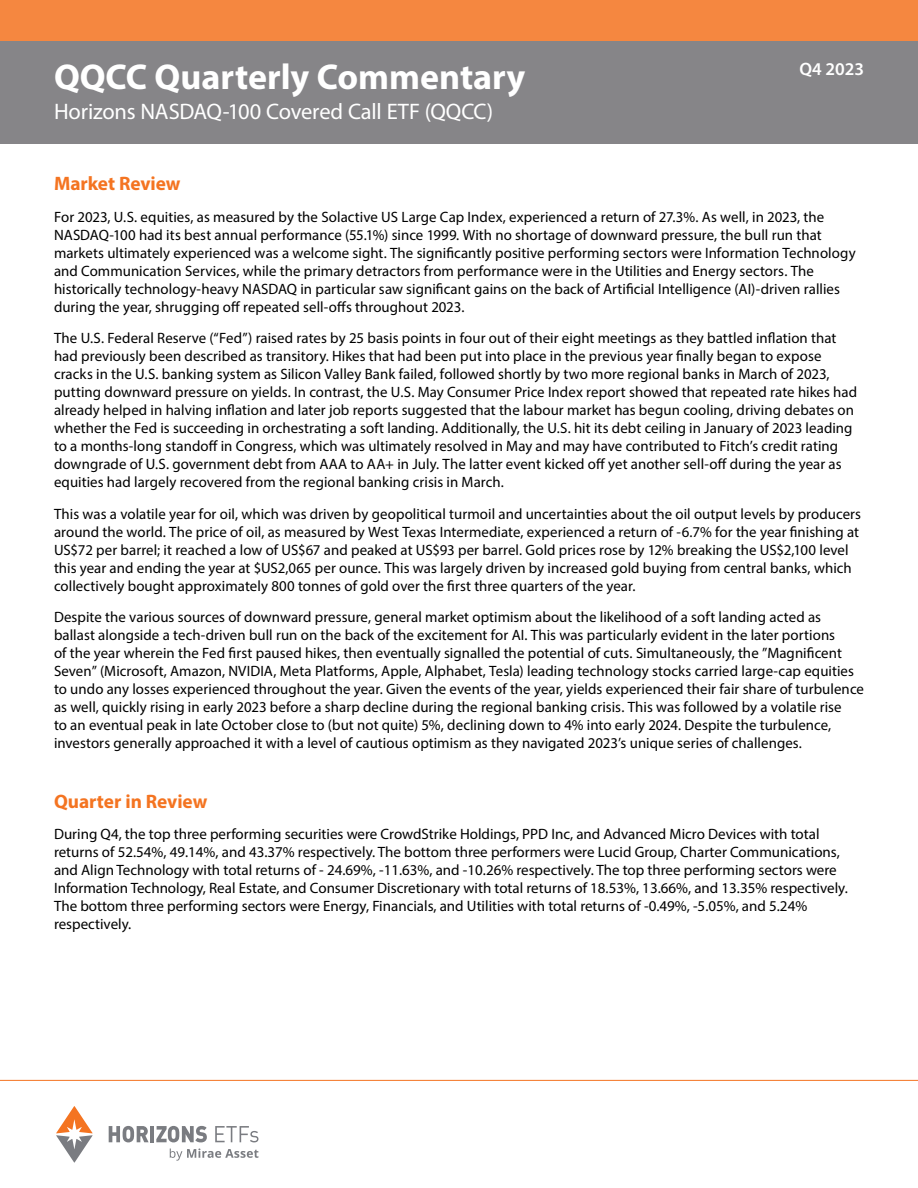
<style>
.page{position:relative;width:918px;height:1188px;background:#fff}
.page>*{position:absolute;margin:0;border:0;box-sizing:border-box;transform-origin:0 0}
.t1{font:700 36px "Myriad Pro";color:#fff}
.t2{font:22.5px "Myriad Pro";letter-spacing:-.01em;color:#fff}
.t3{font:700 19.5px "Myriad Pro";color:#f47421}
.t4{font:600 18px "Myriad Pro";color:#fff}
.t5{font:15px/18px "Myriad Pro";letter-spacing:.005em;color:#000}
</style>
<div class="page">
<svg style="left:170px;top:1149px;width:88px;height:12px"></svg>
<svg style="left:56px;top:1106px;width:37px;height:57px"></svg>
<svg style="left:109px;top:1126px;width:40px;height:16px"></svg>
<hr style="left:150px;top:1126px;width:4px;height:16px;background:#7a7c81">
<svg style="left:156px;top:1126px;width:51px;height:16px"></svg>
<svg style="left:215px;top:1126px;width:43px;height:16px"></svg>
<hr style="left:0;top:1080px;width:918px;height:1px;background:#f47421">
<div style="left:0;top:41px;width:918px;height:103px;background:#868588"></div>
<div style="left:0;top:0;width:918px;height:41px;background:#f58740"></div>
<h1 class="t1" style="left:54px;top:53px;width:473px">QQCC Quarterly Commentary</h1>
<h2 class="t2" style="left:54px;top:97px;width:441px">Horizons NASDAQ-100 Covered Call ETF (QQCC)</h2>
<p class="t4" style="left:799px;top:58px;width:66px">Q4 2023</p>
<h3 class="t3" style="left:54px;top:171px;width:128px">Market Review</h3>
<p class="t5" style="left:54px;top:207px;width:803px">For 2023, U.S. equities, as measured by the Solactive US Large Cap Index, experienced a return of 27.3%. As well, in 2023, the NASDAQ-100 had its best annual performance (55.1%) since 1999. With no shortage of downward pressure, the bull run that markets ultimately experienced was a welcome sight. The significantly positive performing sectors were Information Technology and Communication Services, while the primary detractors from performance were in the Utilities and Energy sectors. The historically technology-heavy NASDAQ in particular saw significant gains on the back of Artificial Intelligence (AI)-driven rallies during the year, shrugging off repeated sell-offs throughout 2023.</p>
<p class="t5" style="left:54px;top:329px;width:805px">The U.S. Federal Reserve (“Fed”) raised rates by 25 basis points in four out of their eight meetings as they battled inflation that had previously been described as transitory. Hikes that had been put into place in the previous year finally began to expose cracks in the U.S. banking system as Silicon Valley Bank failed, followed shortly by two more regional banks in March of 2023, putting downward pressure on yields. In contrast, the U.S. May Consumer Price Index report showed that repeated rate hikes had already helped in halving inflation and later job reports suggested that the labour market has begun cooling, driving debates on whether the Fed is succeeding in orchestrating a soft landing. Additionally, the U.S. hit its debt ceiling in January of 2023 leading to a months-long standoff in Congress, which was ultimately resolved in May and may have contributed to Fitch’s credit rating downgrade of U.S. government debt from AAA to AA+ in July. The latter event kicked off yet another sell-off during the year as equities had largely recovered from the regional banking crisis in March.</p>
<p class="t5" style="left:54px;top:504px;width:809px">This was a volatile year for oil, which was driven by geopolitical turmoil and uncertainties about the oil output levels by producers around the world. The price of oil, as measured by West Texas Intermediate, experienced a return of -6.7% for the year finishing at US$72 per barrel; it reached a low of US$67 and peaked at US$93 per barrel. Gold prices rose by 12% breaking the US$2,100 level this year and ending the year at $US2,065 per ounce. This was largely driven by increased gold buying from central banks, which collectively bought approximately 800 tonnes of gold over the first three quarters of the year.</p>
<p class="t5" style="left:54px;top:608px;width:812px">Despite the various sources of downward pressure, general market optimism about the likelihood of a soft landing acted as ballast alongside a tech-driven bull run on the back of the excitement for AI. This was particularly evident in the later portions<br>of the year wherein the Fed first paused hikes, then eventually signalled the potential of cuts. Simultaneously, the ”Magnificent Seven” (Microsoft, Amazon, NVIDIA, Meta Platforms, Apple, Alphabet, Tesla) leading technology stocks carried large-cap equities to undo any losses experienced throughout the year. Given the events of the year, yields experienced their fair share of turbulence as well, quickly rising in early 2023 before a sharp decline during the regional banking crisis. This was followed by a volatile rise<br>to an eventual peak in late October close to (but not quite) 5%, declining down to 4% into early 2024. Despite the turbulence, investors generally approached it with a level of cautious optimism as they navigated 2023’s unique series of challenges.</p>
<h3 class="t3" style="left:54px;top:788px;width:155px">Quarter in Review</h3>
<p class="t5" style="left:54px;top:825px;width:795px">During Q4, the top three performing securities were CrowdStrike Holdings, PPD Inc, and Advanced Micro Devices with total returns of 52.54%, 49.14%, and 43.37% respectively. The bottom three performers were Lucid Group, Charter Communications, and Align Technology with total returns of - 24.69%, -11.63%, and -10.26% respectively. The top three performing sectors were Information Technology, Real Estate, and Consumer Discretionary with total returns of 18.53%, 13.66%, and 13.35% respectively.<br>The bottom three performing sectors were Energy, Financials, and Utilities with total returns of -0.49%, -5.05%, and 5.24% respectively.</p>
</div>
